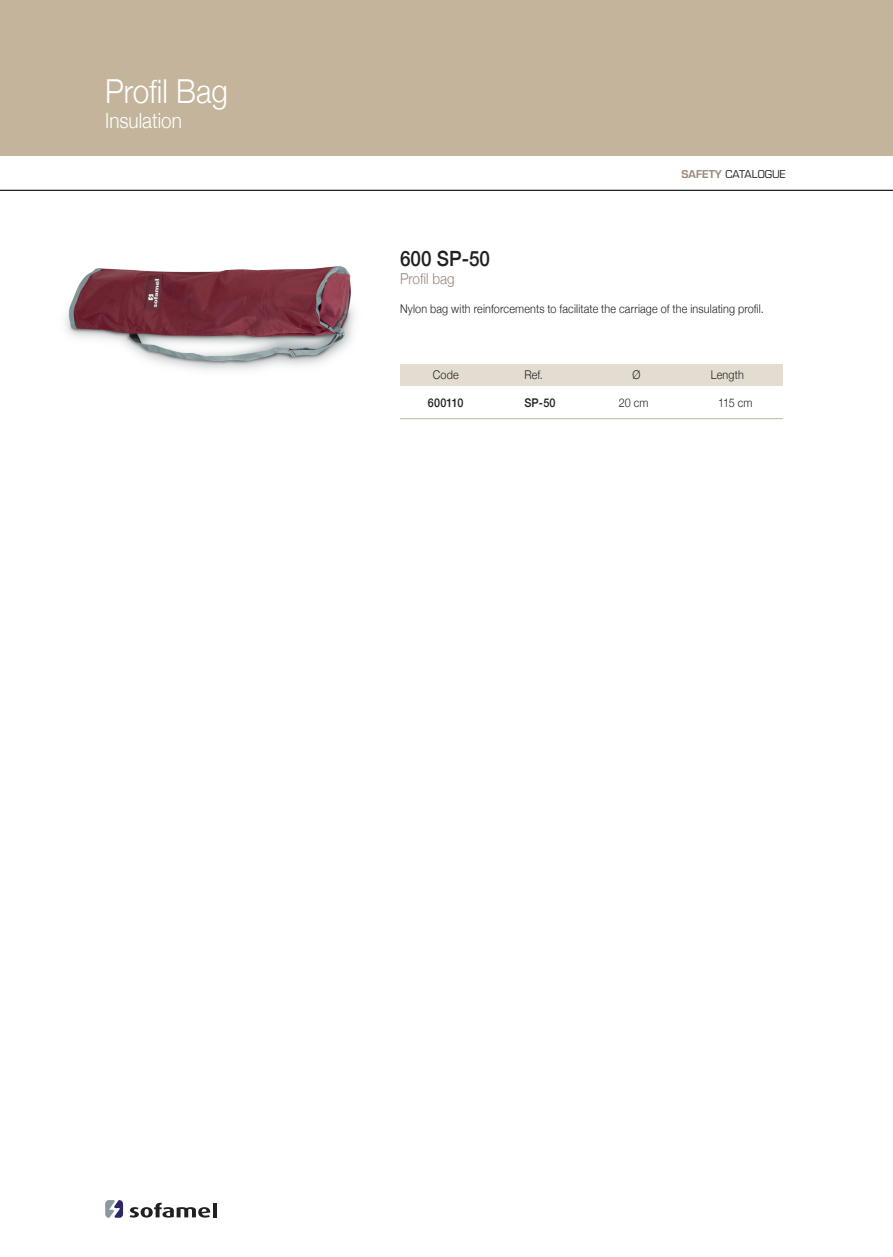
<style>
.page{position:relative;width:893px;height:1257px;background:#fff}
.page>*{position:absolute;margin:0;border:0;box-sizing:border-box;transform-origin:0 0}
.t1{font:300 33px "Helvetica Neue";color:#fff;scale:.9 1}
.t2{font:300 21px "Helvetica Neue";color:#fff;scale:.9 1}
.t3{font:500 21px "Helvetica Neue";color:#231f20;scale:.9 1}
.t4{font:300 15px "Helvetica Neue";color:#9b8679;scale:.9 1}
.t5{font:300 12px "Helvetica Neue";letter-spacing:.015em;color:#231f20;scale:.9 1}
.t6{font:500 12px "Helvetica Neue";letter-spacing:.02em;color:#231f20;scale:.9 1}
.t7{font:10.5px "Eurostile";color:#231f20}
.s1{font-weight:600;color:#9b8679}
</style>
<div class="page">
<div style="left:0;top:0;width:893px;height:155px;background:#c3b49b"></div>
<svg style="left:130px;top:1202px;width:80px;height:15px"></svg>
<hr style="left:213px;top:1202px;width:3px;height:15px;background:#231f20">
<svg style="left:105px;top:1200px;width:18px;height:17px"></svg>
<hr style="left:0;top:190px;width:893px;height:1px;background:#231f20">
<div style="left:400px;top:364px;width:383px;height:21px;background:#e3dcd0"></div>
<hr style="left:400px;top:418px;width:383px;height:1px;background:#c3b49b">
<img style="left:65px;top:266px;width:290px;height:104px">
<h1 class="t1" style="left:105px;top:65px;width:138px">Profil Bag</h1>
<h2 class="t2" style="left:105px;top:104px;width:87px">Insulation</h2>
<p class="t7" style="left:681px;top:167px;width:106px"><span class="s1">SAFETY</span> CATALOGUE</p>
<h2 class="t3" style="left:400px;top:242px;width:102px">600 SP-50</h2>
<p class="t4" style="left:400px;top:267px;width:62px">Profil bag</p>
<p class="t5" style="left:400px;top:299px;width:406px">Nylon bag with reinforcements to facilitate the carriage of the insulating profil.</p>
<p class="t5" style="left:433px;top:365px;width:30px">Code</p>
<p class="t5" style="left:524px;top:365px;width:22px">Ref.</p>
<p class="t5" style="left:632px;top:365px;width:10px">Ø</p>
<p class="t5" style="left:711px;top:365px;width:38px">Length</p>
<p class="t6" style="left:428px;top:393px;width:41px">600110</p>
<p class="t6" style="left:524px;top:393px;width:36px">SP-50</p>
<p class="t5" style="left:619px;top:393px;width:35px">20 cm</p>
<p class="t5" style="left:718px;top:393px;width:40px">115 cm</p>
</div>
